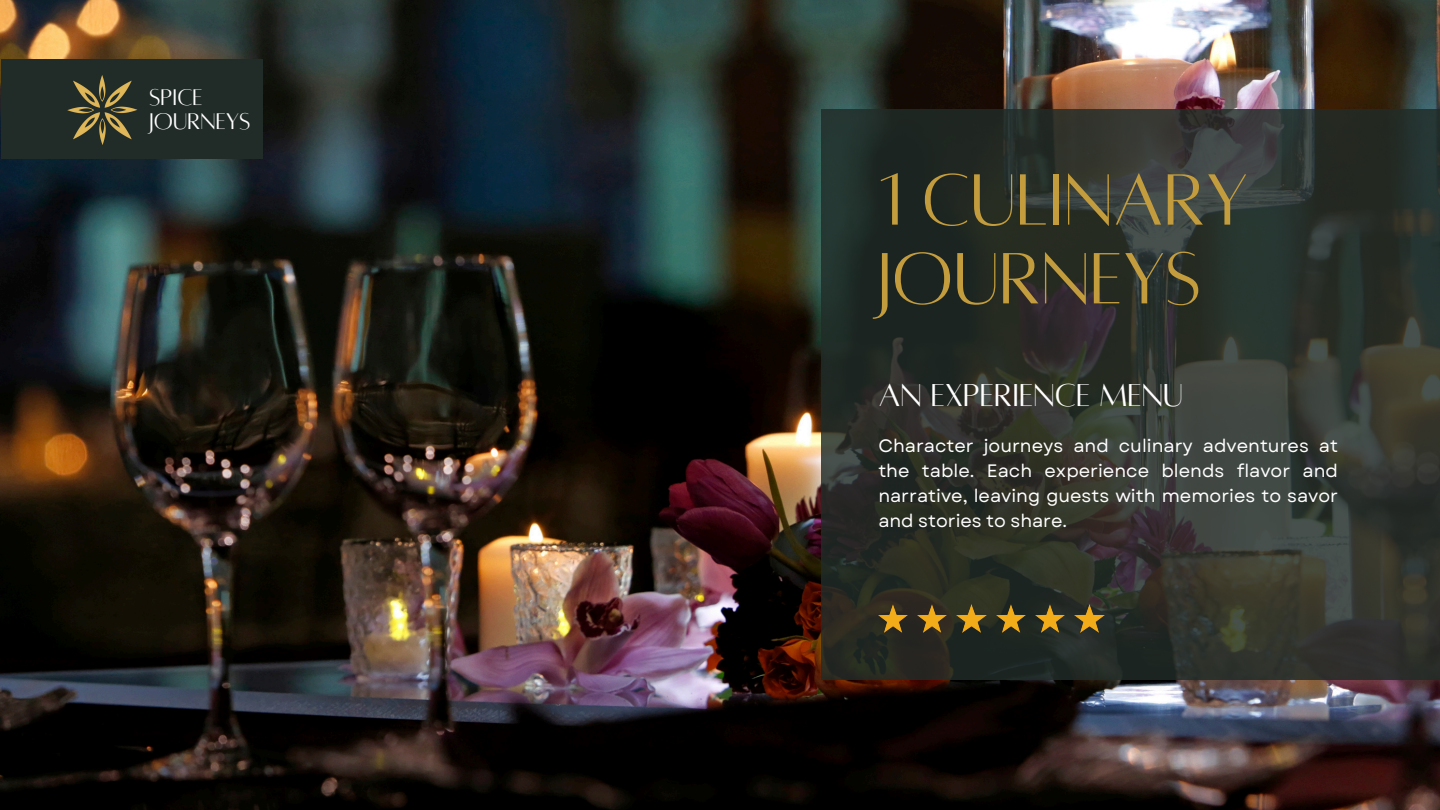
<style>
.page{position:relative;width:1440px;height:810px;background:#fff}
.page>*{position:absolute;margin:0;border:0;box-sizing:border-box;transform-origin:0 0}
.t1{font:80px/78.8px "Alta regular";color:#c29c3d}
.t2{font:35px "Alta regular";color:#fff}
.t3{font:25px/24px "Alta regular";color:#fff}
.t4{font:18px/24.8px "Garet";color:#fff;text-align:justify}
</style>
<div class="page">
<img style="left:0;top:0;width:1440px;height:810px">
<svg style="left:821px;top:109px;width:619px;height:571px;background:#2d322c"></svg>
<img style="left:878px;top:604px;width:30px;height:28px">
<img style="left:918px;top:604px;width:29px;height:28px">
<img style="left:957px;top:604px;width:29px;height:28px">
<img style="left:996px;top:604px;width:30px;height:28px">
<img style="left:1036px;top:604px;width:29px;height:28px">
<img style="left:1075px;top:604px;width:29px;height:28px">
<div style="left:1px;top:59px;width:262px;height:100px;background:#212c28"></div>
<img style="left:67px;top:75px;width:71px;height:70px">
<p class="t3" style="left:149px;top:86px;width:103px">SPICE<br>JOURNEYS</p>
<p class="t1" style="left:878px;top:161px;width:372px">1 CULINARY<br>JOURNEYS</p>
<p class="t2" style="left:878px;top:378px;width:306px">AN EXPERIENCE MENU</p>
<h3 class="t4" style="left:878px;top:434px;width:461px">Character journeys and culinary adventures at the table. Each experience blends flavor and narrative, leaving guests with memories to savor and stories to share.</h3>
</div>
